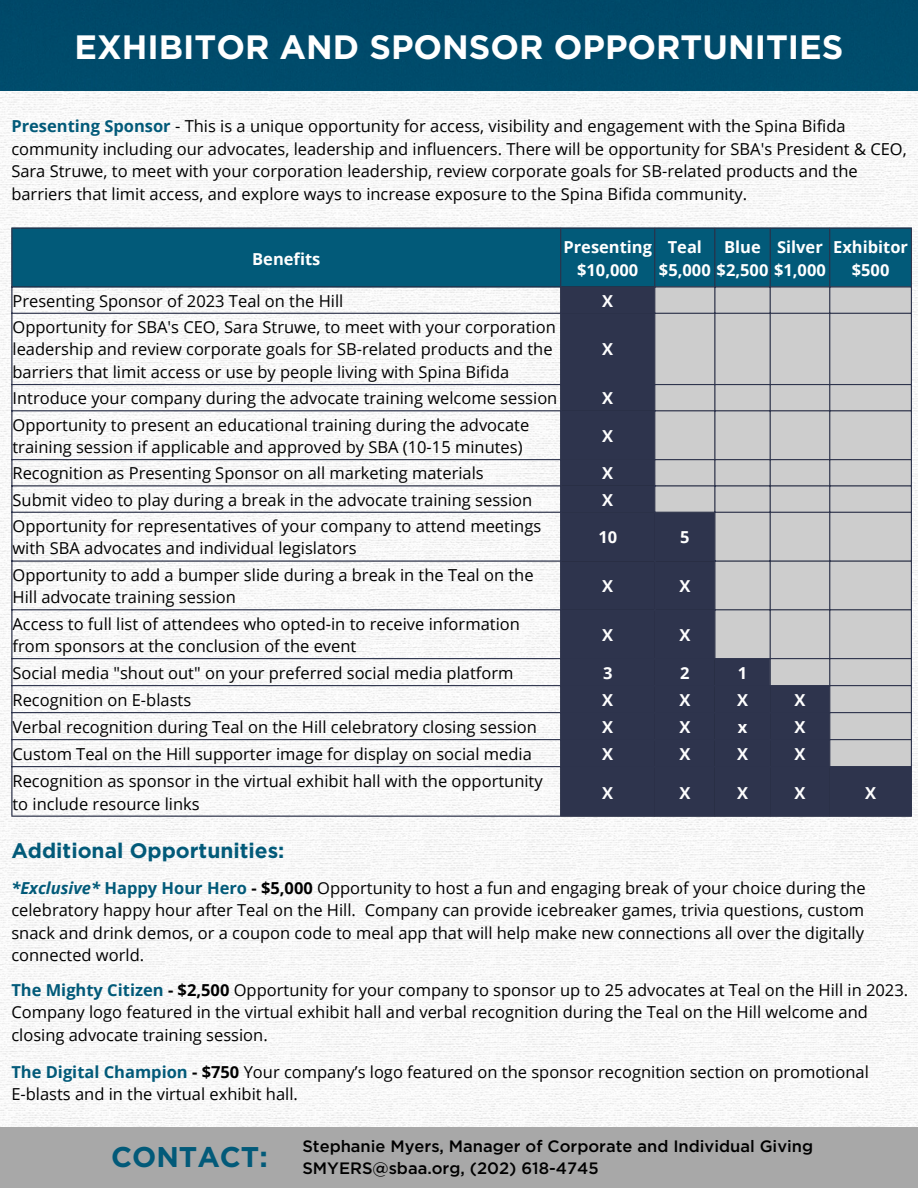
<style>
.page{position:relative;width:918px;height:1188px;background:#fff}
.page>*{position:absolute;margin:0;border:0;box-sizing:border-box;transform-origin:0 0}
.t1{font:700 33.75px "Gotham";color:#fff}
.t2{font:700 28.5px "Gotham";color:#025a79}
.t3{font:700 21px "Gotham";color:#025a79}
.t4{font:16.5px/22.5px "Open Sans";color:#000}
.t5{font:700 16.5px/22.5px "Open Sans";color:#fff;text-align:center}
.t6{font:500 16.5px/22.5px "Gotham";color:#000}
.s1{font-weight:700;color:#025a79}
.s2{font-weight:700;font-style:italic;color:#025a79}
.s3{font-weight:700}
</style>
<div class="page">
<div style="left:0;top:0;width:918px;height:92px;background:#004b6a"></div>
<img style="left:0;top:92px;width:918px;height:1036px">
<div style="left:0;top:1128px;width:918px;height:60px;background:#a8a8a8"></div>
<div style="left:13px;top:229px;width:898px;height:57px;background:#025a79"></div>
<div style="left:561px;top:288px;width:350px;height:528px;background:#2e344d"></div>
<svg style="left:655px;top:288px;width:256px;height:478px;background:#a9abb0"></svg>
<hr style="left:11px;top:229px;width:2px;height:587px;background:#2e344d">
<hr style="left:560px;top:229px;width:1px;height:587px;background:#2e344d">
<hr style="left:654px;top:229px;width:1px;height:587px;background:#2e344d">
<hr style="left:714px;top:229px;width:1px;height:587px;background:#2e344d">
<hr style="left:770px;top:229px;width:1px;height:587px;background:#2e344d">
<hr style="left:829px;top:229px;width:1px;height:587px;background:#2e344d">
<hr style="left:911px;top:229px;width:1px;height:587px;background:#2e344d">
<hr style="left:11px;top:227px;width:901px;height:2px;background:#2e344d">
<hr style="left:11px;top:286px;width:901px;height:2px;background:#2e344d">
<hr style="left:11px;top:313px;width:901px;height:1px;background:#2e344d">
<hr style="left:11px;top:384px;width:901px;height:1px;background:#2e344d">
<hr style="left:11px;top:410px;width:901px;height:1px;background:#2e344d">
<hr style="left:11px;top:459px;width:901px;height:1px;background:#2e344d">
<hr style="left:11px;top:485px;width:901px;height:1px;background:#2e344d">
<hr style="left:11px;top:512px;width:901px;height:1px;background:#2e344d">
<hr style="left:11px;top:560px;width:901px;height:2px;background:#2e344d">
<hr style="left:11px;top:609px;width:901px;height:1px;background:#2e344d">
<hr style="left:11px;top:658px;width:901px;height:1px;background:#2e344d">
<hr style="left:11px;top:685px;width:901px;height:1px;background:#2e344d">
<hr style="left:11px;top:712px;width:901px;height:1px;background:#2e344d">
<hr style="left:11px;top:739px;width:901px;height:1px;background:#2e344d">
<hr style="left:11px;top:766px;width:901px;height:1px;background:#2e344d">
<hr style="left:11px;top:816px;width:901px;height:1px;background:#2e344d">
<h1 class="t1" style="left:75px;top:28px;width:770px">EXHIBITOR AND SPONSOR OPPORTUNITIES</h1>
<p class="t4" style="left:11px;top:115px;width:897px"><span class="s1">Presenting Sponsor</span> - This is a unique opportunity for access, visibility and engagement with the Spina Bifida community including our advocates, leadership and influencers. There will be opportunity for SBA's President &amp; CEO, Sara Struwe, to meet with your corporation leadership, review corporate goals for SB-related products and the barriers that limit access, and explore ways to increase exposure to the Spina Bifida community.</p>
<p class="t5" style="left:252px;top:247px;width:70px">Benefits</p>
<p class="t5" style="left:563px;top:236px;width:90px">Presenting $10,000</p>
<p class="t5" style="left:659px;top:236px;width:168px;text-align:left;text-indent:9px">Teal<br>$5,000 $2,500 $1,000</p>
<p class="t5" style="left:724px;top:236px;width:38px">Blue</p>
<p class="t5" style="left:777px;top:236px;width:47px">Silver</p>
<p class="t5" style="left:833px;top:236px;width:76px">Exhibitor $500</p>
<p class="t4" style="left:13px;top:289px;width:332px">Presenting Sponsor of 2023 Teal on the Hill</p>
<p class="t5" style="left:602px;top:289px;width:12px">X</p>
<p class="t4" style="left:13px;top:315px;width:545px">Opportunity for SBA's CEO, Sara Struwe, to meet with your corporation leadership and review corporate goals for SB-related products and the barriers that limit access or use by people living with Spina Bifida</p>
<p class="t5" style="left:602px;top:338px;width:12px">X</p>
<p class="t4" style="left:13px;top:387px;width:546px">Introduce your company during the advocate training welcome session</p>
<p class="t5" style="left:602px;top:387px;width:12px">X</p>
<p class="t4" style="left:13px;top:413px;width:518px">Opportunity to present an educational training during the advocate training session if applicable and approved by SBA (10-15 minutes)</p>
<p class="t5" style="left:602px;top:424px;width:12px">X</p>
<p class="t4" style="left:13px;top:462px;width:473px">Recognition as Presenting Sponsor on all marketing materials</p>
<p class="t5" style="left:602px;top:462px;width:12px">X</p>
<p class="t4" style="left:13px;top:488px;width:521px">Submit video to play during a break in the advocate training session</p>
<p class="t5" style="left:602px;top:488px;width:12px">X</p>
<p class="t4" style="left:13px;top:514px;width:530px">Opportunity for representatives of your company to attend meetings with SBA advocates and individual legislators</p>
<p class="t5" style="left:598px;top:526px;width:20px">10</p>
<p class="t5" style="left:680px;top:526px;width:11px">5</p>
<p class="t4" style="left:13px;top:563px;width:523px">Opportunity to add a bumper slide during a break in the Teal on the<br>Hill advocate training session</p>
<p class="t5" style="left:602px;top:574px;width:12px">X</p>
<p class="t5" style="left:679px;top:574px;width:12px">X</p>
<p class="t4" style="left:13px;top:612px;width:509px">Access to full list of attendees who opted-in to receive information from sponsors at the conclusion of the event</p>
<p class="t5" style="left:602px;top:623px;width:12px">X</p>
<p class="t5" style="left:679px;top:623px;width:12px">X</p>
<p class="t4" style="left:13px;top:662px;width:502px">Social media "shout out" on your preferred social media platform</p>
<p class="t5" style="left:603px;top:662px;width:11px">3</p>
<p class="t5" style="left:680px;top:662px;width:11px">2</p>
<p class="t5" style="left:738px;top:662px;width:11px">1</p>
<p class="t4" style="left:13px;top:689px;width:180px">Recognition on E-blasts</p>
<p class="t5" style="left:602px;top:689px;width:12px">X</p>
<p class="t5" style="left:679px;top:689px;width:12px">X</p>
<p class="t5" style="left:737px;top:689px;width:12px">X</p>
<p class="t5" style="left:794px;top:689px;width:12px">X</p>
<p class="t4" style="left:13px;top:716px;width:526px">Verbal recognition during Teal on the Hill celebratory closing session</p>
<p class="t5" style="left:602px;top:716px;width:12px">X</p>
<p class="t5" style="left:679px;top:716px;width:12px">X</p>
<p class="t5" style="left:738px;top:716px;width:11px">x</p>
<p class="t5" style="left:794px;top:716px;width:12px">X</p>
<p class="t4" style="left:13px;top:743px;width:521px">Custom Teal on the Hill supporter image for display on social media</p>
<p class="t5" style="left:602px;top:743px;width:12px">X</p>
<p class="t5" style="left:679px;top:743px;width:12px">X</p>
<p class="t5" style="left:737px;top:743px;width:12px">X</p>
<p class="t5" style="left:794px;top:743px;width:12px">X</p>
<p class="t4" style="left:13px;top:770px;width:532px">Recognition as sponsor in the virtual exhibit hall with the opportunity to include resource links</p>
<p class="t5" style="left:602px;top:781px;width:12px">X</p>
<p class="t5" style="left:679px;top:781px;width:12px">X</p>
<p class="t5" style="left:737px;top:781px;width:12px">X</p>
<p class="t5" style="left:794px;top:781px;width:12px">X</p>
<p class="t5" style="left:865px;top:781px;width:12px">X</p>
<p class="t3" style="left:11px;top:839px;width:275px">Additional Opportunities:</p>
<p class="t4" style="left:11px;top:876px;width:856px;text-align:justify"><span class="s2">*Exclusive*</span> <span class="s1">Happy Hour Hero</span> <span class="s3">- $5,000</span> Opportunity to host a fun and engaging break of your choice during the celebratory happy hour after Teal on the Hill. Company can provide icebreaker games, trivia questions, custom snack and drink demos, or a coupon code to meal app that will help make new connections all over the digitally connected world.</p>
<p class="t4" style="left:11px;top:978px;width:898px"><span class="s1">The Mighty Citizen</span> <span class="s3">- $2,500</span> Opportunity for your company to sponsor up to 25 advocates at Teal on the Hill in 2023.<br>Company logo featured in the virtual exhibit hall and verbal recognition during the Teal on the Hill welcome and closing advocate training session.</p>
<p class="t4" style="left:11px;top:1060px;width:859px"><span class="s1">The Digital Champion</span> <span class="s3">- $750</span> Your company’s logo featured on the sponsor recognition section on promotional<br>E-blasts and in the virtual exhibit hall.</p>
<h2 class="t2" style="left:111px;top:1141px;width:158px">CONTACT:</h2>
<p class="t6" style="left:302px;top:1134px;width:512px">Stephanie Myers, Manager of Corporate and Individual Giving<br>SMYERS@sbaa.org, (202) 618-4745</p>
</div>
